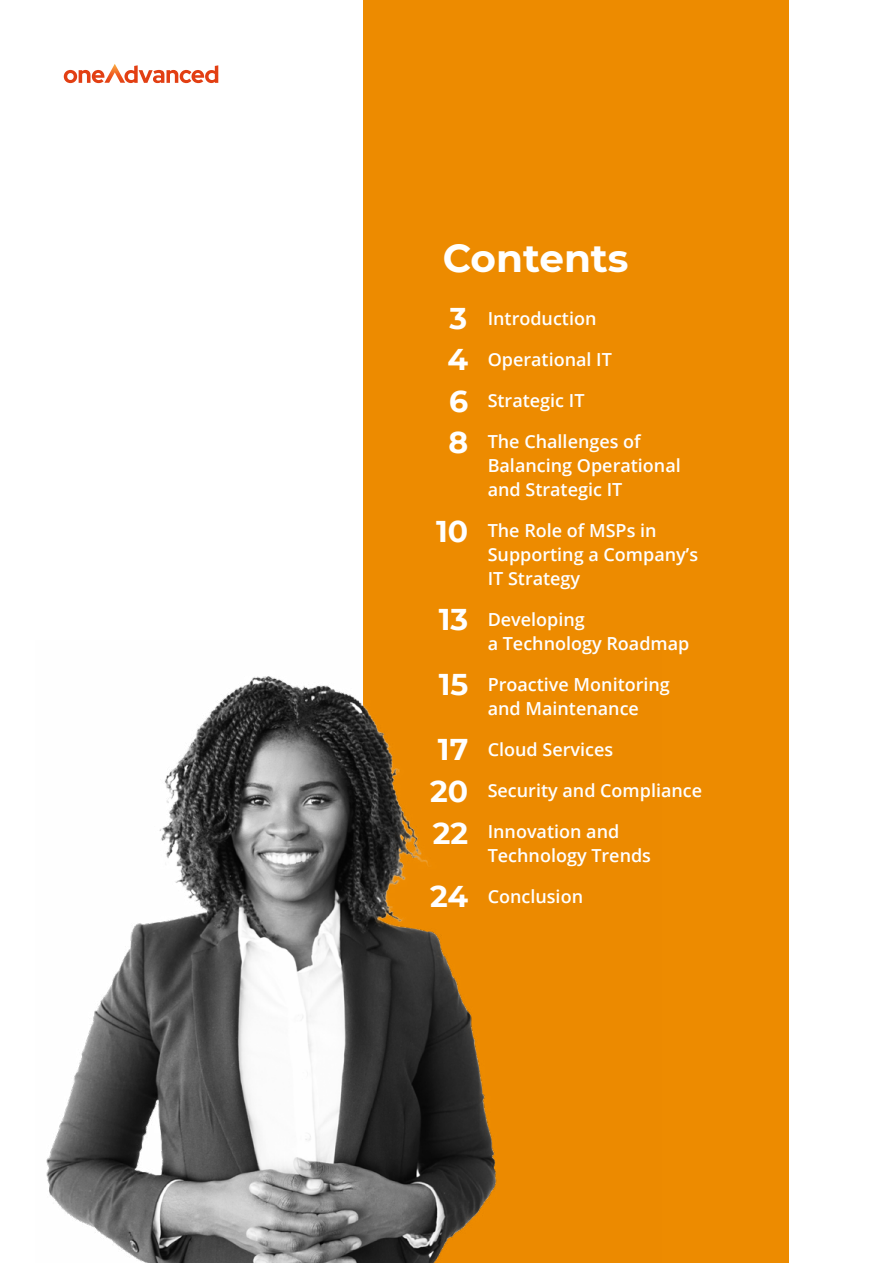
<style>
.page{position:relative;width:893px;height:1263px;background:#fff}
.page>*{position:absolute;margin:0;border:0;box-sizing:border-box;transform-origin:0 0}
.t1{font:700 39px "Montserrat";color:#fff}
.t2{font:700 30px/41.1px "Montserrat";color:#fff;text-align:justify}
.t3{font:600 18px/24px "Open Sans";color:#fff}
</style>
<div class="page">
<div style="left:364px;top:0;width:425px;height:1263px;background:#ed8b00"></div>
<img style="left:46px;top:640px;width:451px;height:623px">
<svg style="left:64px;top:64px;width:154px;height:19px"></svg>
<h1 class="t1" style="left:443px;top:230px;width:187px">Contents</h1>
<p class="t3" style="left:488px;top:306px;width:110px">Introduction</p>
<p class="t3" style="left:488px;top:347px;width:126px">Operational IT</p>
<p class="t3" style="left:488px;top:388px;width:98px">Strategic IT</p>
<p class="t3" style="left:488px;top:429px;width:195px">The Challenges of<br>Balancing Operational and Strategic IT</p>
<p class="t3" style="left:488px;top:518px;width:212px">The Role of MSPs in<br>Supporting a Company’s<br>IT Strategy</p>
<p class="t3" style="left:488px;top:607px;width:203px">Developing<br>a Technology Roadmap</p>
<p class="t3" style="left:488px;top:672px;width:184px">Proactive Monitoring and Maintenance</p>
<p class="t3" style="left:488px;top:737px;width:127px">Cloud Services</p>
<p class="t3" style="left:488px;top:778px;width:216px">Security and Compliance</p>
<p class="t3" style="left:488px;top:819px;width:165px">Innovation and<br>Technology Trends</p>
<p class="t3" style="left:488px;top:884px;width:97px">Conclusion</p>
<h2 class="t2" style="left:448px;top:296px;width:22px">3<br>4<br>6<br>8</h2>
<h2 class="t2" style="left:436px;top:509px;width:34px">10</h2>
<h2 class="t2" style="left:438px;top:586px;width:32px;line-height:64.8px">13<br>15<br>17</h2>
<h2 class="t2" style="left:430px;top:769px;width:40px;line-height:42.2px">20<br>22</h2>
<h2 class="t2" style="left:430px;top:874px;width:40px">24</h2>
</div>
